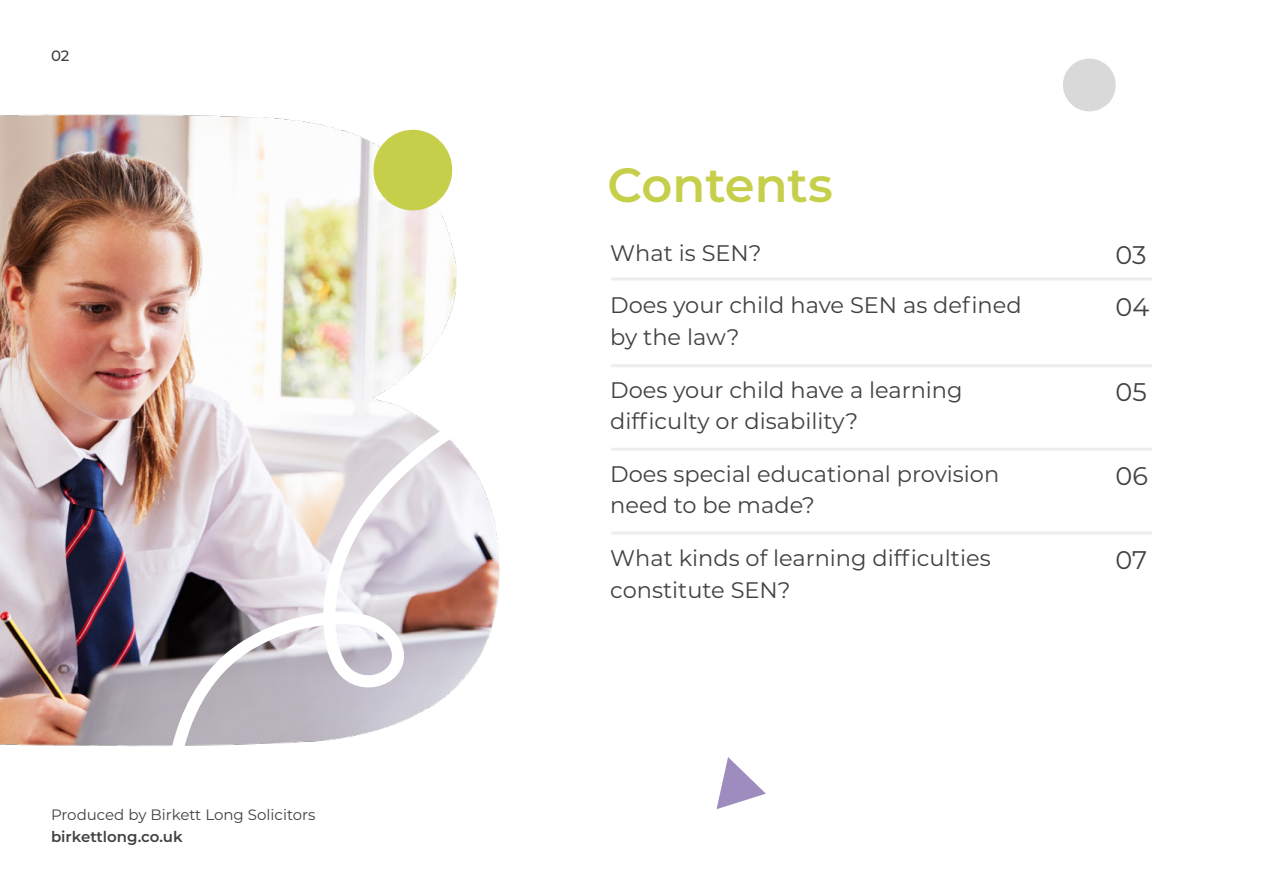
<style>
.page{position:relative;width:1263px;height:893px;background:#fff}
.page>*{position:absolute;margin:0;border:0;box-sizing:border-box;transform-origin:0 0}
.t1{font:600 48px "Montserrat";color:#c5cf4a}
.t2{font:25.5px/52.8px "Montserrat";color:#414141}
.t3{font:22.5px/31.5px "Montserrat";color:#414141}
.t4{font:15px "Montserrat";color:#414141}
.t5{font:600 15px "Montserrat";color:#414141}
.t6{font:500 15px "Montserrat";color:#414141}
</style>
<div class="page">
<img style="left:0;top:114px;width:457px;height:633px">
<svg style="left:163px;top:370px;width:337px;height:377px"></svg>
<svg style="left:716px;top:757px;width:50px;height:52px"></svg>
<div style="left:1063px;top:59px;width:53px;height:52px;background:#d9d9d9;border-radius:50%"></div>
<hr style="left:611px;top:277px;width:541px;height:3px;background:#ededed">
<hr style="left:611px;top:364px;width:541px;height:3px;background:#ededed">
<hr style="left:611px;top:448px;width:541px;height:3px;background:#ededed">
<div style="left:373px;top:130px;width:79px;height:80px;background:#c5cf4a;border-radius:50%"></div>
<hr style="left:611px;top:531px;width:541px;height:3px;background:#ededed">
<p class="t6" style="left:51px;top:45px;width:20px">02</p>
<p class="t4" style="left:51px;top:804px;width:266px">Produced by Birkett Long Solicitors</p>
<p class="t5" style="left:51px;top:826px;width:133px">birkettlong.co.uk</p>
<h1 class="t1" style="left:608px;top:151px;width:227px">Contents</h1>
<p class="t3" style="left:610px;top:236px;width:153px">What is SEN?</p>
<p class="t3" style="left:610px;top:289px;width:413px">Does your child have SEN as defined by the law?</p>
<p class="t3" style="left:610px;top:373px;width:354px">Does your child have a learning difficulty or disability?</p>
<p class="t3" style="left:610px;top:457px;width:391px">Does special educational provision need to be made?</p>
<p class="t3" style="left:610px;top:542px;width:382px">What kinds of learning difficulties constitute SEN?</p>
<p class="t2" style="left:1115px;top:227px;width:35px">03<br>04</p>
<p class="t2" style="left:1115px;top:364px;width:33px">05</p>
<p class="t2" style="left:1115px;top:448px;width:34px">06</p>
<p class="t2" style="left:1115px;top:533px;width:33px">07</p>
</div>
